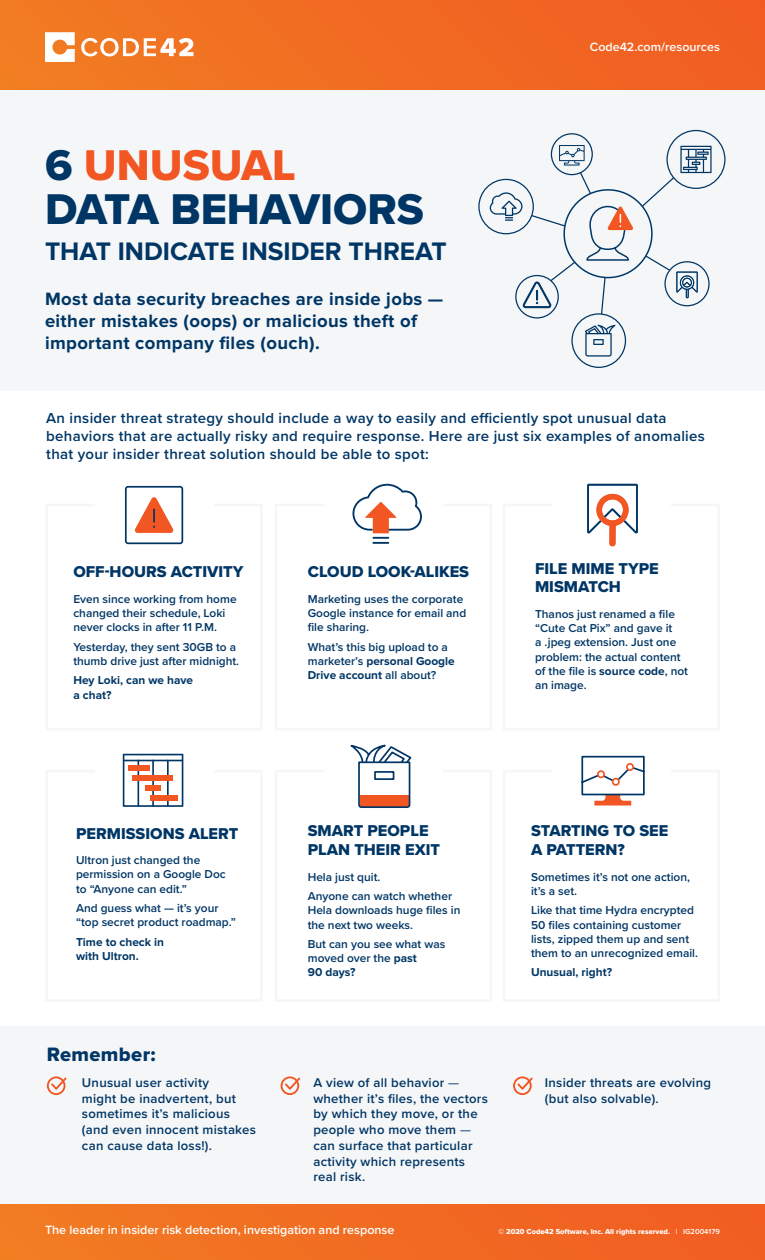
<style>
.page{position:relative;width:765px;height:1260px;background:#fff}
.page>*{position:absolute;margin:0;border:0;box-sizing:border-box;transform-origin:0 0}
.t1{font:44.62px/44.6px "Proxima Nova Extrabld";color:#003665}
.t2{font:700 26.25px "Proxima Nova";color:#003665}
.t3{font:20.12px "Proxima Nova Extrabld";letter-spacing:.02em;color:#003665}
.t4{font:700 18.5px/21.8px "Proxima Nova";letter-spacing:.02em;color:#003665}
.t5{font:16.25px/18.8px "Proxima Nova Extrabld";color:#003665}
.t6{font:600 15px/18px "Proxima Nova";letter-spacing:.02em;color:#003665}
.t7{font:600 13.12px/15.8px "Proxima Nova";letter-spacing:.02em;color:#003665}
.t8{font:600 12.5px "Proxima Nova";color:#fff}
.t9{font:600 11.88px/14.2px "Proxima Nova";color:#003665}
.t10{font:700 11.88px/14.2px "Proxima Nova";color:#003665}
.t11{font:7.5px "Proxima Nova Extrabld";color:#fff}
.s1{color:#f15623}
.s2{font-weight:700}
.s3{font-weight:400}
.s4{font-family:"Proxima Nova";font-weight:600}
</style>
<div class="page">
<div style="left:0;top:0;width:765px;height:391px;background:#f5f6f7"></div>
<div style="left:0;top:0;width:765px;height:90px;background:linear-gradient(to right,#f17c22,#f15c22)"></div>
<div style="left:0;top:1204px;width:765px;height:56px;background:linear-gradient(to right,#f17c22,#f15c22)"></div>
<svg style="left:45px;top:32px;width:30px;height:30px"></svg>
<svg style="left:81px;top:38px;width:112px;height:18px"></svg>
<div style="left:0;top:1026px;width:765px;height:178px;background:#f5f6f7"></div>
<svg style="left:47px;top:1076px;width:20px;height:19px"></svg>
<svg style="left:281px;top:1076px;width:19px;height:19px"></svg>
<svg style="left:513px;top:1076px;width:20px;height:19px"></svg>
<svg style="left:350px;top:745px;width:62px;height:63px"></svg>
<svg style="left:581px;top:755px;width:64px;height:51px"></svg>
<div style="left:626px;top:763px;width:8px;height:8px;border:2px solid #f15623;border-radius:50%"></div>
<svg style="left:352px;top:484px;width:70px;height:60px"></svg>
<svg style="left:123px;top:754px;width:60px;height:53px"></svg>
<div style="left:129px;top:765px;width:21px;height:6px;background:#f15623"></div>
<div style="left:132px;top:775px;width:41px;height:6px;background:#f15623"></div>
<div style="left:145px;top:785px;width:16px;height:6px;background:#f15623"></div>
<div style="left:150px;top:795px;width:28px;height:6px;background:#f15623"></div>
<svg style="left:587px;top:483px;width:51px;height:63px"></svg>
<svg style="left:585px;top:325px;width:31px;height:32px"></svg>
<div style="left:515px;top:275px;width:44px;height:44px;border:1px solid #003665;border-radius:50%"></div>
<div style="left:551px;top:133px;width:42px;height:42px;border:1px solid #003665;border-radius:50%"></div>
<div style="left:571px;top:313px;width:55px;height:55px;border:1px solid #003665;border-radius:50%"></div>
<svg style="left:490px;top:145px;width:222px;height:171px"></svg>
<svg style="left:125px;top:486px;width:58px;height:58px"></svg>
<h1 class="t1" style="left:45px;top:142px;width:380px">6 <span class="s1">UNUSUAL<br></span>DATA BEHAVIORS</h1>
<h2 class="t2" style="left:45px;top:236px;width:403px">THAT INDICATE INSIDER THREAT</h2>
<h3 class="t4" style="left:45px;top:289px;width:400px">Most data security breaches are inside jobs — either mistakes (oops) or malicious theft of important company files (ouch).</h3>
<p class="t8" style="left:590px;top:38px;width:132px">Code42.com/resources</p>
<p class="t6" style="left:46px;top:409px;width:660px">An insider threat strategy should include a way to easily and efficiently spot unusual data behaviors that are actually risky and require response. Here are just six examples of anomalies that your insider threat solution should be able to spot:</p>
<h3 class="t5" style="left:73px;top:562px;width:172px">OFF-HOURS ACTIVITY</h3>
<p class="t9" style="left:73px;top:591px;width:165px">Even since working from home changed their schedule, Loki never clocks in after 11 P.M.</p>
<p class="t9" style="left:73px;top:639px;width:167px">Yesterday, they sent 30GB to a thumb drive just after midnight.</p>
<p class="t10" style="left:73px;top:673px;width:121px">Hey Loki, can we have a chat?</p>
<h3 class="t5" style="left:76px;top:824px;width:164px">PERMISSIONS ALERT</h3>
<p class="t9" style="left:76px;top:853px;width:151px">Ultron just changed the permission on a Google Doc to “Anyone can edit.”</p>
<p class="t9" style="left:76px;top:901px;width:161px">And guess what — it’s your “top secret product roadmap.”</p>
<p class="t10" style="left:76px;top:935px;width:90px">Time to check in with Ultron.</p>
<h3 class="t5" style="left:308px;top:562px;width:163px">CLOUD LOOK-ALIKES</h3>
<p class="t9" style="left:308px;top:591px;width:160px">Marketing uses the corporate<br>Google instance for email and file sharing.</p>
<p class="t9" style="left:308px;top:639px;width:148px">What’s this big upload to a marketer’s <span class="s2">personal Google<br>Drive account</span> all about?</p>
<h3 class="t5" style="left:308px;top:821px;width:134px">SMART PEOPLE<br>PLAN THEIR EXIT</h3>
<p class="t9" style="left:308px;top:867px;width:146px;line-height:19.4px">Hela just quit.<br>Anyone can watch whether</p>
<p class="t9" style="left:308px;top:903px;width:154px">Hela downloads huge files in the next two weeks.</p>
<p class="t9" style="left:308px;top:937px;width:139px">But can you see what was moved over the <span class="s2">past<br>90 days?</span></p>
<h3 class="t5" style="left:535px;top:559px;width:125px">FILE MIME TYPE<br>MISMATCH</h3>
<p class="t9" style="left:535px;top:607px;width:154px">Thanos just renamed a file “Cute Cat Pix” and gave it<br>a .jpeg extension. Just one problem: the actual content of the file is <span class="s2">source code</span>, not an image.</p>
<h3 class="t5" style="left:531px;top:821px;width:139px">STARTING TO SEE<br>A PATTERN?</h3>
<p class="t9" style="left:531px;top:869px;width:160px">Sometimes it’s not one action, it’s a set.</p>
<p class="t9" style="left:531px;top:903px;width:168px">Like that time Hydra encrypted<br>50 files containing customer lists, zipped them up and sent them to an unrecognized email.</p>
<p class="t10" style="left:531px;top:966px;width:83px">Unusual, right?</p>
<h3 class="t3" style="left:47px;top:1039px;width:110px">Remember:</h3>
<p class="t7" style="left:82px;top:1074px;width:175px">Unusual user activity<br>might be inadvertent, but sometimes it’s malicious (and even innocent mistakes can cause data loss!).</p>
<p class="t7" style="left:313px;top:1074px;width:176px">A view of all behavior <span class="s3">— </span>whether it’s files, the vectors by which they move, or the people who move them <span class="s3">— </span>can surface that particular activity which represents real risk.</p>
<p class="t7" style="left:545px;top:1074px;width:168px">Insider threats are evolving (but also solvable).</p>
<p class="t8" style="left:45px;top:1220px;width:351px">The leader in insider risk detection, investigation and response</p>
<p class="t11" style="left:498px;top:1226px;width:223px">© 2020 Code42 Software, Inc. All rights reserved. <span class="s4">| IG2004179</span></p>
</div>
